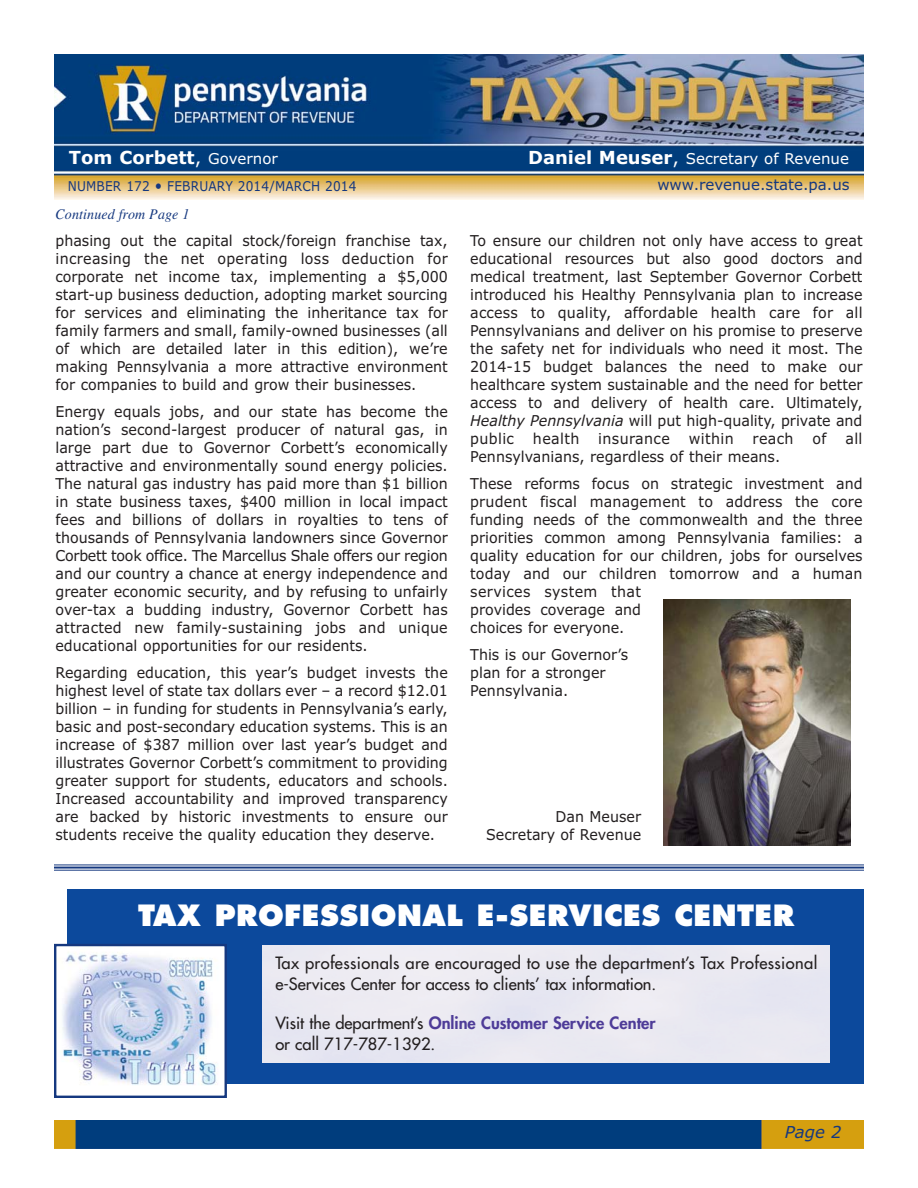
<style>
.page{position:relative;width:918px;height:1188px;background:#fff}
.page>*{position:absolute;margin:0;border:0;box-sizing:border-box;transform-origin:0 0}
.t1{font:800 28.5px "Futura";letter-spacing:.015em;color:#fff}
.t2{font:700 18px "Verdana";color:#fff}
.t3{font:16.5px/21px "Futura";letter-spacing:.025em;color:#231f20}
.t4{font:16.5px/21px "Futura";color:#231f20}
.t5{font:italic 16.5px "Verdana";color:#15387f}
.t6{font:15px/18px "Verdana";color:#231f20;text-align:justify;scale:.95 1}
.t7{font:15px "Verdana";color:#fff}
.t8{font:15px "Verdana";color:#15387f}
.t9{font:15px "Verdana";letter-spacing:.025em;color:#231f20;scale:.95 1}
.t10{font:italic 14.7px "Times";letter-spacing:.01em;color:#15387f;scale:.95 1}
.t11{font:13.5px "Verdana";letter-spacing:.015em;color:#15387f;scale:.9 1}
.s1{font-weight:400}
.s2{font-weight:400;font-size:15px}
.s3{font-weight:700;font-size:18px}
.s4{font-size:18px}
.s5{font-size:15px}
.s6{font-style:italic}
.s7{font-weight:800;color:#4e3c98}
</style>
<div class="page">
<img style="left:54px;top:1120px;width:810px;height:28px">
<img style="left:54px;top:54px;width:810px;height:145px">
<hr style="left:54px;top:865px;width:810px;height:1px;background:#15387f">
<hr style="left:54px;top:867px;width:810px;height:2px;background:#15387f">
<hr style="left:54px;top:870px;width:810px;height:1px;background:#15387f">
<img style="left:664px;top:599px;width:186px;height:247px">
<div style="left:68px;top:890px;width:796px;height:194px;background:#0c499c"></div>
<img style="left:62px;top:947px;width:162px;height:138px">
<div style="left:54px;top:944px;width:173px;height:154px;border:2px solid #15387f"></div>
<div style="left:262px;top:946px;width:568px;height:117px;background:#eae9f1"></div>
<p class="t2" style="left:69px;top:151px;width:210px">Tom Corbett<span class="s1">,</span> <span class="s2">Governor</span></p>
<p class="t7" style="left:528px;top:153px;width:322px"><span class="s3">Daniel Meuser</span><span class="s4">,</span> Secretary of Revenue</p>
<p class="t11" style="left:68px;top:180px;width:322px">NUMBER 172 <span class="s5">•</span> FEBRUARY 2014/MARCH 2014</p>
<p class="t8" style="left:657px;top:178px;width:194px">www.revenue.state.pa.us</p>
<p class="t10" style="left:56px;top:208px;width:143px">Continued from Page 1</p>
<p class="t6" style="left:56px;top:233px;width:415px">phasing out the capital stock/foreign franchise tax, increasing the net operating loss deduction for corporate net income tax, implementing a $5,000 start-up business deduction, adopting market sourcing for services and eliminating the inheritance tax for family farmers and small, family-owned businesses (all of which are detailed later in this edition), we’re making Pennsylvania a more attractive environment for companies to build and grow their businesses.</p>
<p class="t6" style="left:56px;top:404px;width:415px">Energy equals jobs, and our state has become the nation’s second-largest producer of natural gas, in large part due to Governor Corbett’s economically attractive and environmentally sound energy policies.<br>The natural gas industry has paid more than $1 billion in state business taxes, $400 million in local impact fees and billions of dollars in royalties to tens of thousands of Pennsylvania landowners since Governor Corbett took office. The Marcellus Shale offers our region and our country a chance at energy independence and greater economic security, and by refusing to unfairly over-tax a budding industry, Governor Corbett has attracted new family-sustaining jobs and unique educational opportunities for our residents.</p>
<p class="t6" style="left:56px;top:665px;width:415px">Regarding education, this year’s budget invests the highest level of state tax dollars ever – a record $12.01 billion – in funding for students in Pennsylvania’s early, basic and post-secondary education systems. This is an increase of $387 million over last year’s budget and illustrates Governor Corbett’s commitment to providing greater support for students, educators and schools.<br>Increased accountability and improved transparency are backed by historic investments to ensure our students receive the quality education they deserve.</p>
<p class="t6" style="left:470px;top:233px;width:415px">To ensure our children not only have access to great educational resources but also good doctors and medical treatment, last September Governor Corbett introduced his Healthy Pennsylvania plan to increase access to quality, affordable health care for all Pennsylvanians and deliver on his promise to preserve the safety net for individuals who need it most. The 2014-15 budget balances the need to make our healthcare system sustainable and the need for better access to and delivery of health care. Ultimately, <span class="s6">Healthy Pennsylvania</span> will put high-quality, private and public</p>
<p class="t6" style="left:533px;top:431px;width:50px">health</p>
<p class="t9" style="left:598px;top:433px;width:77px">insurance</p>
<p class="t6" style="left:689px;top:431px;width:49px">within</p>
<p class="t6" style="left:753px;top:431px;width:45px">reach</p>
<p class="t6" style="left:813px;top:431px;width:16px">of</p>
<p class="t6" style="left:845px;top:431px;width:19px">all</p>
<p class="t6" style="left:470px;top:445px;width:415px;line-height:27px">Pennsylvanians, regardless of their means.<br>These reforms focus on strategic investment and</p>
<p class="t6" style="left:470px;top:494px;width:415px;text-align:left">prudent fiscal management to address the core funding needs of the commonwealth and the three priorities common among Pennsylvania families: a quality education for our children, jobs for ourselves today and our children tomorrow and a human services system that<br>provides coverage and<br>choices for everyone.</p>
<p class="t6" style="left:470px;top:647px;width:168px;text-align:left">This is our Governor’s plan for a stronger<br>Pennsylvania.</p>
<p class="t6" style="left:486px;top:809px;width:165px;text-align:right">Dan Meuser<br>Secretary of Revenue</p>
<h1 class="t1" style="left:138px;top:903px;width:658px">TAX PROFESSIONAL E-SERVICES CENTER</h1>
<p class="t3" style="left:275px;top:954px;width:544px">Tax professionals are encouraged to use the department’s Tax Professional e-Services Center for access to clients’ tax information.</p>
<p class="t4" style="left:275px;top:1014px;width:382px">Visit the department’s <span class="s7">Online Customer Service Center </span>or call 717-787-1392.</p>
<p class="t5" style="left:785px;top:1126px;width:58px">Page 2</p>
</div>
